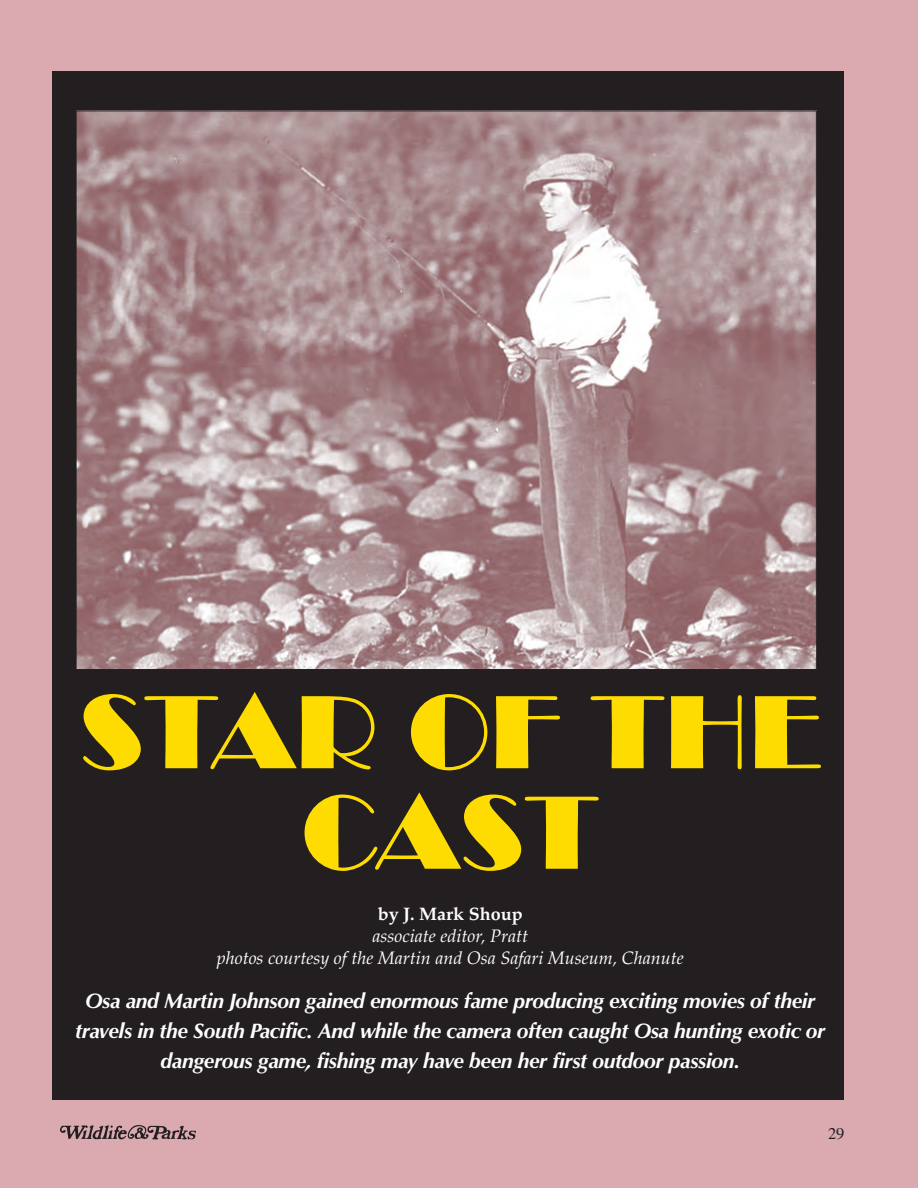
<style>
.page{position:relative;width:918px;height:1188px;background:#dbaab0}
.page>*{position:absolute;margin:0;border:0;box-sizing:border-box;transform-origin:0 0}
.t1{font:108px/100.5px "Broadway DTC";color:#ffdc01;text-align:center}
.t2{font:italic 700 21px/30.2px "Optima";letter-spacing:-.015em;color:#fff;text-align:center}
.t3{font:italic 18px/21.9px "Palatino";color:#fff;text-align:center}
.t4{font:700 18px "Palatino";color:#fff}
.t5{font:16.5px "Times";color:#231f20}
</style>
<div class="page">
<div style="left:52px;top:72px;width:792px;height:1028px;background:#231f20"></div>
<svg style="left:60px;top:1125px;width:136px;height:15px"></svg>
<img style="left:78px;top:113px;width:737px;height:555px">
<h1 class="t1" style="left:80px;top:692px;width:743px">STAR OF THE<br>CAST</h1>
<p class="t4" style="left:378px;top:907px;width:146px">by J. Mark Shoup</p>
<p class="t3" style="left:217px;top:927px;width:469px">associate editor, Pratt<br>photos courtesy of the Martin and Osa Safari Museum, Chanute</p>
<p class="t2" style="left:75px;top:988px;width:752px">Osa and Martin Johnson gained enormous fame producing exciting movies of their travels in the South Pacific. And while the camera often caught Osa hunting exotic or dangerous game, fishing may have been her first outdoor passion.</p>
<p class="t5" style="left:828px;top:1127px;width:18px">29</p>
</div>
